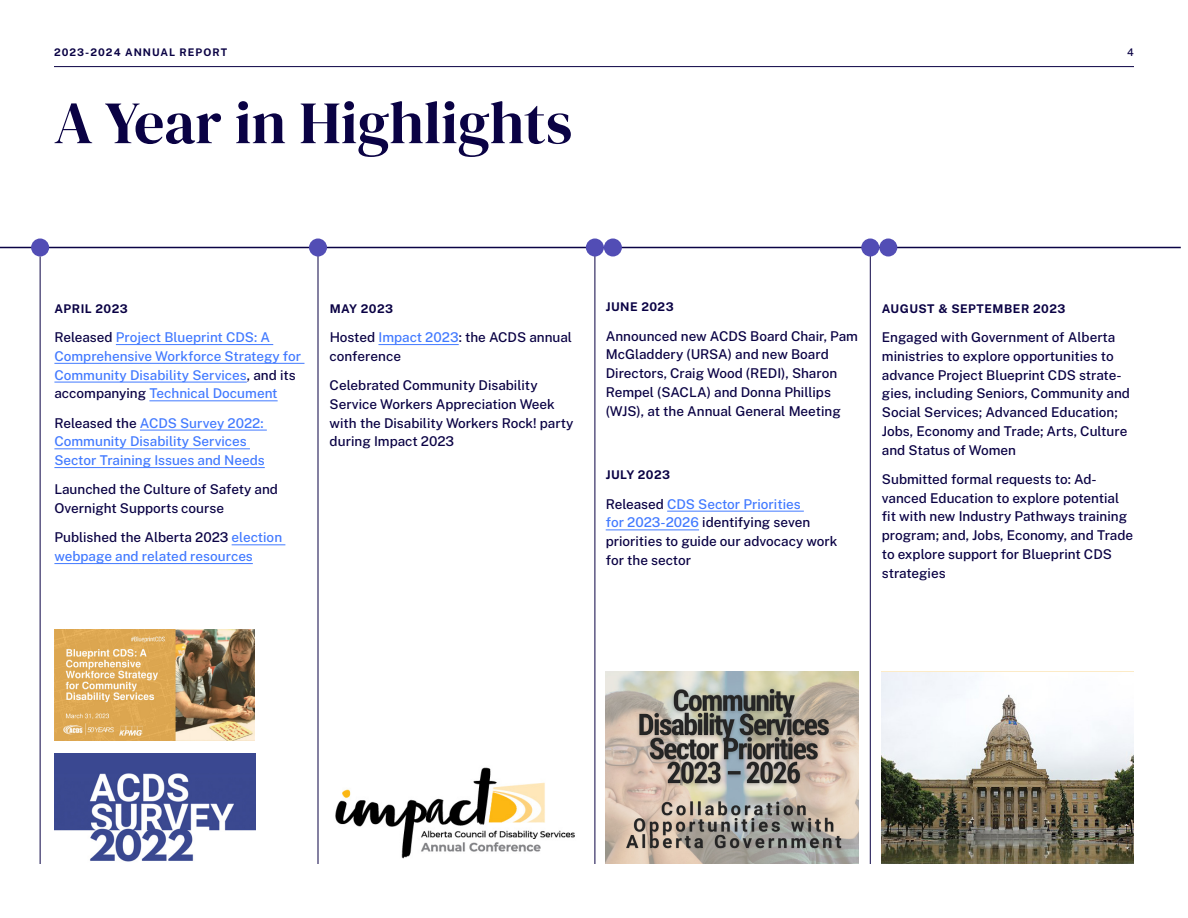
<style>
.page{position:relative;width:1188px;height:918px;background:#fff}
.page>*{position:absolute;margin:0;border:0;box-sizing:border-box;transform-origin:0 0}
.t1{font:60px "DM Serif Display";color:#0a0244}
.t2{font:500 13.5px/18.8px "Public Sans";color:#0a0244}
.t3{font:500 13.5px/18.8px "Public Sans";color:#427aff}
.t4{font:700 12px "Public Sans";letter-spacing:.04em;color:#0a0244}
.t5{font:700 10.5px "Public Sans";letter-spacing:.1em;color:#0a0244}
.t6{font:500 10.5px "Public Sans";color:#0a0244}
.s1{color:#0a0244}
.s2{color:#427aff}
</style>
<div class="page">
<hr style="left:54px;top:66px;width:1080px;height:1px;background:#0a0244">
<hr style="left:0;top:247px;width:1181px;height:1px;background:#0a0345">
<hr style="left:595px;top:247px;width:1px;height:617px;background:#0a0345">
<hr style="left:870px;top:247px;width:1px;height:617px;background:#0a0345">
<hr style="left:116px;top:344px;width:157px;height:1px;background:#427aff">
<hr style="left:54px;top:363px;width:250px;height:1px;background:#427aff">
<hr style="left:54px;top:382px;width:193px;height:1px;background:#427aff">
<hr style="left:149px;top:400px;width:129px;height:1px;background:#427aff">
<hr style="left:140px;top:430px;width:127px;height:1px;background:#427aff">
<hr style="left:54px;top:448px;width:196px;height:1px;background:#427aff">
<hr style="left:54px;top:467px;width:211px;height:1px;background:#427aff">
<hr style="left:232px;top:544px;width:53px;height:1px;background:#427aff">
<hr style="left:54px;top:563px;width:199px;height:1px;background:#427aff">
<div style="left:586px;top:238px;width:18px;height:18px;background:#524db5;border-radius:50%"></div>
<div style="left:604px;top:238px;width:18px;height:18px;background:#524db5;border-radius:50%"></div>
<div style="left:879px;top:238px;width:18px;height:18px;background:#524db5;border-radius:50%"></div>
<div style="left:861px;top:238px;width:18px;height:18px;background:#524db5;border-radius:50%"></div>
<hr style="left:667px;top:511px;width:137px;height:1px;background:#427aff">
<hr style="left:606px;top:529px;width:93px;height:1px;background:#427aff">
<hr style="left:378px;top:344px;width:81px;height:1px;background:#427aff">
<img style="left:605px;top:672px;width:254px;height:192px">
<img style="left:882px;top:672px;width:252px;height:192px">
<img style="left:54px;top:753px;width:201px;height:109px">
<img style="left:335px;top:767px;width:240px;height:92px">
<img style="left:54px;top:629px;width:200px;height:111px">
<hr style="left:318px;top:247px;width:1px;height:617px;background:#0a0345">
<div style="left:309px;top:238px;width:18px;height:18px;background:#524db5;border-radius:50%"></div>
<div style="left:31px;top:238px;width:18px;height:18px;background:#524db5;border-radius:50%"></div>
<hr style="left:40px;top:256px;width:1px;height:608px;background:#0a0345">
<p class="t5" style="left:54px;top:45px;width:175px">2023-2024 ANNUAL REPORT</p>
<p class="t6" style="left:1127px;top:45px;width:8px">4</p>
<h1 class="t1" style="left:54px;top:88px;width:520px">A Year in Highlights</h1>
<p class="t4" style="left:54px;top:300px;width:75px">APRIL 2023</p>
<p class="t3" style="left:54px;top:327px;width:248px"><span class="s1">Released</span> Project Blueprint CDS: A Comprehensive Workforce Strategy for Community Disability Services<span class="s1">, and its accompanying</span> Technical Document</p>
<p class="t3" style="left:54px;top:413px;width:212px"><span class="s1">Released the</span> ACDS Survey 2022:<br>Community Disability Services<br>Sector Training Issues and Needs</p>
<p class="t2" style="left:54px;top:479px;width:225px">Launched the Culture of Safety and<br>Overnight Supports course</p>
<p class="t3" style="left:54px;top:527px;width:229px"><span class="s1">Published the Alberta 2023</span> election webpage and related resources</p>
<p class="t4" style="left:330px;top:300px;width:65px">MAY 2023</p>
<p class="t2" style="left:330px;top:327px;width:244px">Hosted <span class="s2">Impact 2023</span>: the ACDS annual conference</p>
<p class="t2" style="left:330px;top:375px;width:245px">Celebrated Community Disability<br>Service Workers Appreciation Week with the Disability Workers Rock! party during Impact 2023</p>
<p class="t4" style="left:606px;top:298px;width:69px">JUNE 2023</p>
<p class="t2" style="left:606px;top:326px;width:254px">Announced new ACDS Board Chair, Pam McGladdery (URSA) and new Board Directors, Craig Wood (REDI), Sharon Rempel (SACLA) and Donna Phillips (WJS), at the Annual General Meeting</p>
<p class="t4" style="left:606px;top:466px;width:66px">JULY 2023</p>
<p class="t2" style="left:606px;top:494px;width:233px">Released <span class="s2">CDS Sector Priorities<br>for 2023-2026</span> identifying seven priorities to guide our advocacy work for the sector</p>
<p class="t4" style="left:882px;top:300px;width:185px">AUGUST &amp; SEPTEMBER 2023</p>
<p class="t2" style="left:882px;top:327px;width:250px">Engaged with Government of Alberta ministries to explore opportunities to advance Project Blueprint CDS strate&shy;gies, including Seniors, Community and Social Services; Advanced Education; Jobs, Economy and Trade; Arts, Culture and Status of Women</p>
<p class="t2" style="left:882px;top:469px;width:253px">Submitted formal requests to: Ad&shy;vanced Education to explore potential fit with new Industry Pathways training program; and, Jobs, Economy, and Trade to explore support for Blueprint CDS strategies</p>
</div>
